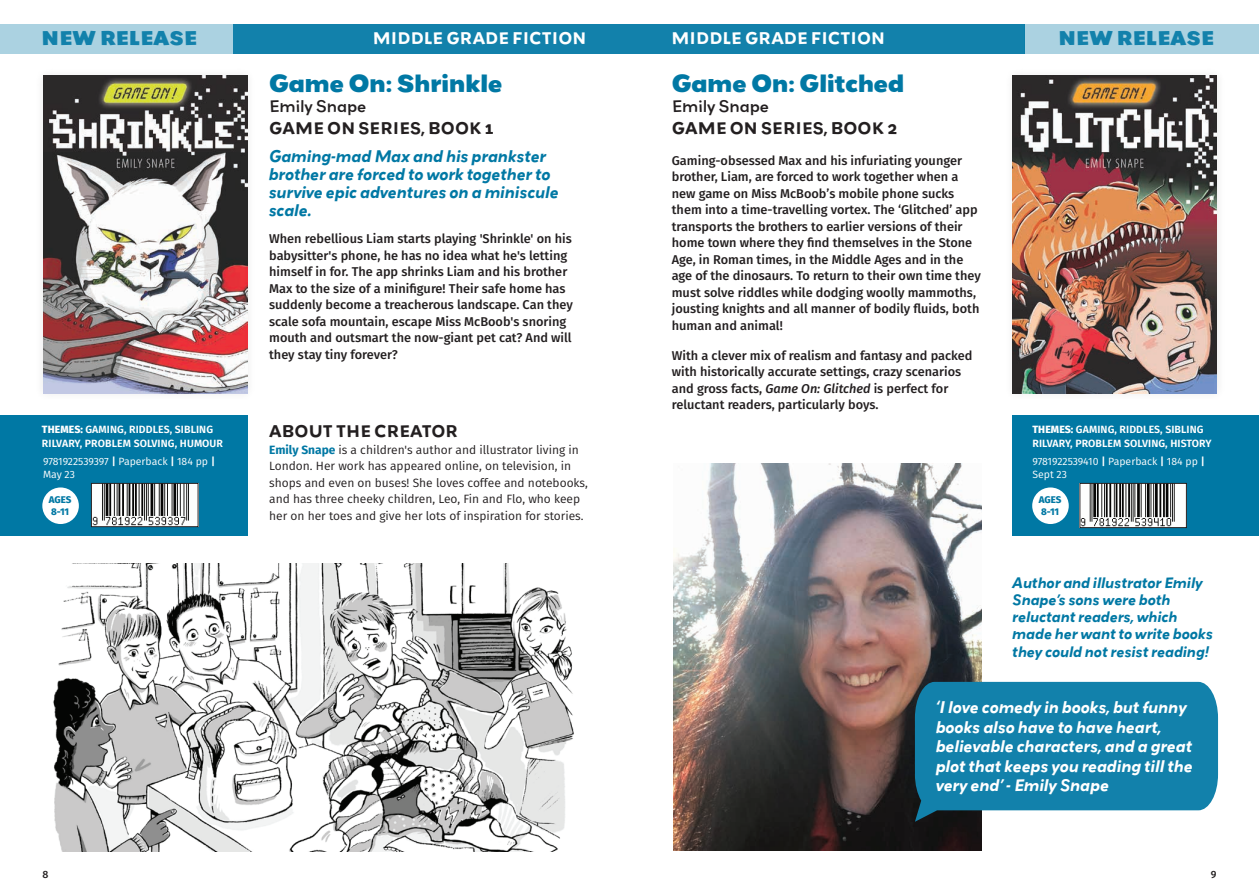
<style>
.page{position:relative;width:1259px;height:893px;background:#fff}
.page>*{position:absolute;margin:0;border:0;box-sizing:border-box;transform-origin:0 0}
.t1{font:700 expanded 22.5px "Grenadine MVB";color:#0078a4}
.t2{font:700 expanded 18px "Grenadine MVB";letter-spacing:.05em;color:#1281ab}
.t3{font:italic 700 15px/19.5px "Grenadine MVB";color:#fff}
.t4{font:italic 700 15px/18px "Grenadine MVB";color:#0078a4}
.t5{font:700 15px "Grenadine MVB";color:#231f20}
.t6{font:700 15px "Grenadine MVB";color:#fff}
.t7{font:500 15px "Grenadine MVB";letter-spacing:-.01em;color:#231f20}
.t8{font:italic 700 13.5px/17.2px "Grenadine MVB";color:#0078a4}
.t9{font:500 12.75px/16.5px "Fira Sans";color:#231f20}
.t10{font:12px/16.5px "Fira Sans";color:#231f20}
.t11{font:600 10.5px/13.5px "Fira Sans";letter-spacing:.01em;color:#fff}
.t12{font:10.5px/13.5px "Fira Sans";color:#fff}
.t13{font:500 10.5px "Fira Sans";color:#231f20}
.t14{font:800 9.75px/12px "Fira Sans";letter-spacing:-.01em;color:#0078a4}
.s1{font-weight:800}
.s2{font-weight:600}
.s3{font-weight:700;color:#0078a4}
.s4{font-style:italic}
</style>
<div class="page">
<div style="left:0;top:415px;width:247px;height:121px;background:#0078a4"></div>
<div style="left:34px;top:67px;width:223px;height:335px;background:#231f20;opacity:.1"></div>
<img style="left:43px;top:76px;width:204px;height:317px">
<div style="left:42px;top:487px;width:37px;height:37px;background:#fff;border-radius:50%"></div>
<img style="left:93px;top:485px;width:103px;height:40px">
<div style="left:91px;top:483px;width:107px;height:44px;border:1px solid #231f20"></div>
<img style="left:53px;top:563px;width:521px;height:289px">
<div style="left:233px;top:24px;width:396px;height:30px;background:#1281ab"></div>
<div style="left:0;top:24px;width:233px;height:30px;background:#abd2e1"></div>
<div style="left:1012px;top:415px;width:247px;height:121px;background:#0078a4"></div>
<div style="left:1003px;top:67px;width:222px;height:335px;background:#231f20;opacity:.1"></div>
<img style="left:1012px;top:76px;width:204px;height:317px">
<div style="left:1032px;top:487px;width:36px;height:37px;background:#fff;border-radius:50%"></div>
<img style="left:1081px;top:485px;width:103px;height:41px">
<div style="left:1079px;top:483px;width:107px;height:45px;border:1px solid #231f20"></div>
<div style="left:629px;top:24px;width:395px;height:30px;background:#1281ab"></div>
<div style="left:1024px;top:24px;width:235px;height:30px;background:#abd2e1"></div>
<img style="left:673px;top:463px;width:308px;height:387px">
<svg style="left:915px;top:682px;width:303px;height:140px;background:#2387ad"></svg>
<h2 class="t2" style="left:42px;top:26px;width:156px">NEW RELEASE</h2>
<p class="t6" style="left:373px;top:27px;width:215px">MIDDLE GRADE FICTION</p>
<h1 class="t1" style="left:269px;top:68px;width:235px">Game On: Shrinkle</h1>
<p class="t7" style="left:269px;top:95px;width:99px">Emily Snape</p>
<p class="t5" style="left:269px;top:117px;width:226px">GAME ON SERIES, BOOK 1</p>
<p class="t4" style="left:269px;top:147px;width:291px">Gaming-mad Max and his prankster brother are forced to work together to survive epic adventures on a miniscule scale.</p>
<p class="t11" style="left:42px;top:422px;width:182px"><span class="s1">THEMES:</span> GAMING, RIDDLES, SIBLING<br>RILVARY, PROBLEM SOLVING, HUMOUR</p>
<p class="t12" style="left:43px;top:454px;width:173px">9781922539397 <span class="s2">|</span> Paperback <span class="s2">|</span> 184 pp <span class="s2">|<br></span>May 23</p>
<p class="t14" style="left:49px;top:493px;width:24px">AGES<br>8-11</p>
<p class="t9" style="left:269px;top:230px;width:305px">When rebellious Liam starts playing 'Shrinkle' on his babysitter's phone, he has no idea what he's letting himself in for. The app shrinks Liam and his brother Max to the size of a minifigure! Their safe home has suddenly become a treacherous landscape. Can they scale sofa mountain, escape Miss McBoob's snoring mouth and outsmart the now-giant pet cat? And will they stay tiny forever?</p>
<p class="t5" style="left:269px;top:420px;width:190px">ABOUT THE CREATOR</p>
<p class="t10" style="left:269px;top:441px;width:320px"><span class="s3">Emily Snape</span> is a children's author and illustrator living in London. Her work has appeared online, on television, in shops and even on buses! She loves coffee and notebooks, and has three cheeky children, Leo, Fin and Flo, who keep her on her toes and give her lots of inspiration for stories.</p>
<p class="t13" style="left:42px;top:866px;width:7px">8</p>
<p class="t6" style="left:671px;top:27px;width:215px">MIDDLE GRADE FICTION</p>
<h2 class="t2" style="left:1058px;top:26px;width:156px">NEW RELEASE</h2>
<h1 class="t1" style="left:672px;top:68px;width:234px">Game On: Glitched</h1>
<p class="t7" style="left:672px;top:95px;width:99px">Emily Snape</p>
<p class="t5" style="left:672px;top:118px;width:227px">GAME ON SERIES, BOOK 2</p>
<p class="t9" style="left:672px;top:152px;width:310px">Gaming-obsessed Max and his infuriating younger brother, Liam, are forced to work together when a new game on Miss McBoob’s mobile phone sucks them into a time-travelling vortex. The ‘Glitched’ app transports the brothers to earlier versions of their home town where they find themselves in the Stone Age, in Roman times, in the Middle Ages and in the age of the dinosaurs. To return to their own time they must solve riddles while dodging woolly mammoths, jousting knights and all manner of bodily fluids, both human and animal!</p>
<p class="t9" style="left:672px;top:347px;width:302px">With a clever mix of realism and fantasy and packed with historically accurate settings, crazy scenarios and gross facts, <span class="s4">Game On: Glitched</span> is perfect for reluctant readers, particularly boys.</p>
<p class="t11" style="left:1032px;top:422px;width:181px"><span class="s1">THEMES:</span> GAMING, RIDDLES, SIBLING<br>RILVARY, PROBLEM SOLVING, HISTORY</p>
<p class="t12" style="left:1032px;top:454px;width:174px">9781922539410 <span class="s2">|</span> Paperback <span class="s2">|</span> 184 pp <span class="s2">|<br></span>Sept 23</p>
<p class="t14" style="left:1038px;top:493px;width:24px">AGES<br>8-11</p>
<p class="t8" style="left:1012px;top:573px;width:202px">Author and illustrator Emily<br>Snape’s sons were both reluctant readers, which made her want to write books they could not resist reading!</p>
<p class="t3" style="left:935px;top:697px;width:258px">‘I love comedy in books, but funny books also have to have heart, believable characters, and a great plot that keeps you reading till the very end’ - Emily Snape</p>
<p class="t13" style="left:1210px;top:866px;width:7px">9</p>
</div>
